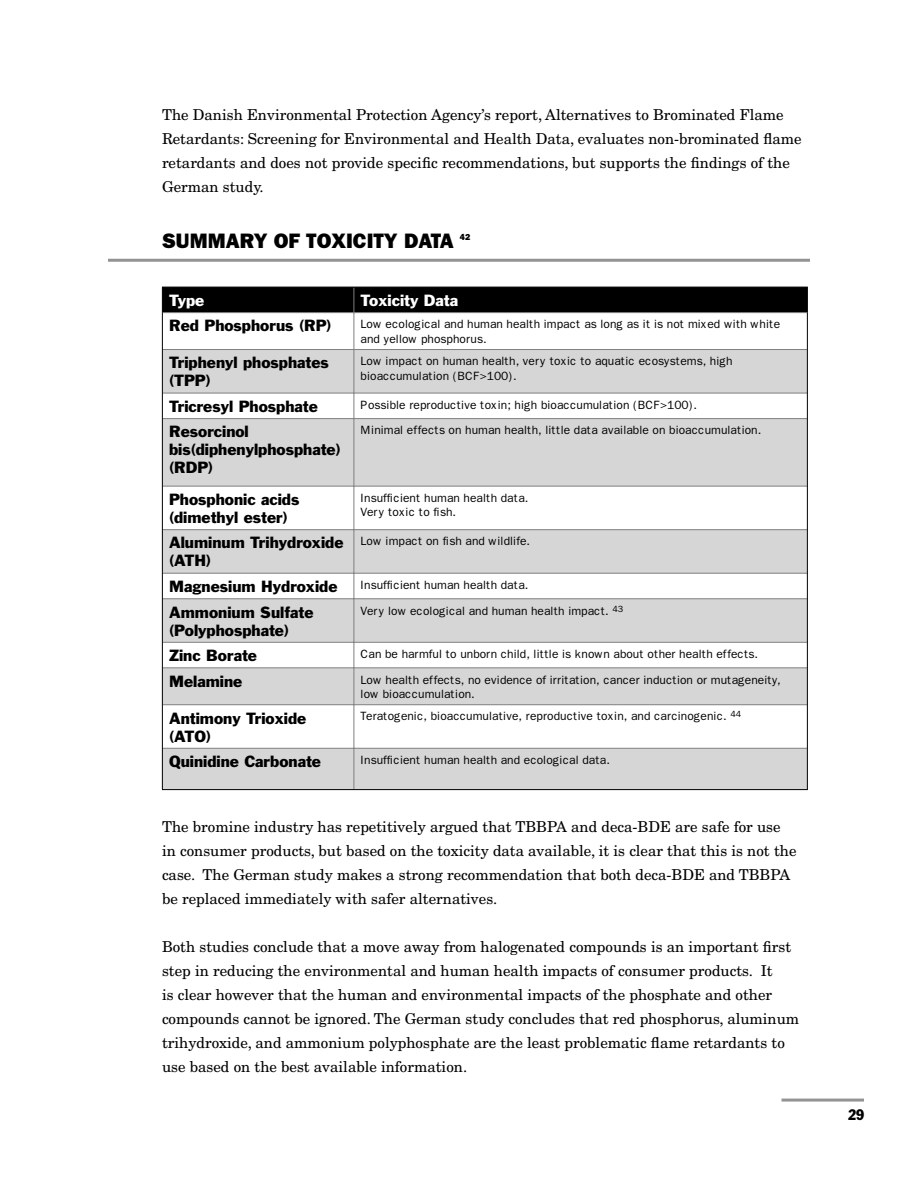
<style>
.page{position:relative;width:918px;height:1188px;background:#fff}
.page>*{position:absolute;margin:0;border:0;box-sizing:border-box;transform-origin:0 0}
.t1{font:800 21px "Franklin Gothic";color:#000}
.t2{font:15px/24px "New Century Schlbk";color:#000}
.t3{font:15px/18px "Franklin Gothic";color:#000}
.t4{font:15px "Franklin Gothic";color:#fff}
.t5{font:condensed 15px "Franklin Gothic";color:#000}
.t6{font:12px/14.4px "Franklin Gothic";color:#000}
.t7{font:800 8.7px "Franklin Gothic";color:#000}
</style>
<div class="page">
<hr style="left:782px;top:1099px;width:82px;height:3px;background:#939393">
<svg style="left:163px;top:350px;width:644px;height:439px;fill:#d6d6d6"></svg>
<hr style="left:354px;top:313px;width:1px;height:36px;background:#808080">
<hr style="left:163px;top:349px;width:191px;height:1px;background:#808080">
<hr style="left:354px;top:349px;width:453px;height:1px;background:#808080">
<hr style="left:354px;top:350px;width:1px;height:43px;background:#808080">
<hr style="left:163px;top:393px;width:191px;height:1px;background:#808080">
<hr style="left:354px;top:393px;width:453px;height:1px;background:#808080">
<svg style="left:354px;top:393px;width:1px;height:25px"></svg>
<hr style="left:163px;top:418px;width:191px;height:1px;background:#808080">
<hr style="left:354px;top:418px;width:453px;height:1px;background:#808080">
<hr style="left:354px;top:419px;width:1px;height:67px;background:#808080">
<hr style="left:163px;top:486px;width:191px;height:1px;background:#808080">
<hr style="left:354px;top:486px;width:453px;height:1px;background:#808080">
<hr style="left:354px;top:487px;width:1px;height:42px;background:#808080">
<hr style="left:163px;top:529px;width:191px;height:1px;background:#808080">
<hr style="left:354px;top:529px;width:453px;height:1px;background:#808080">
<hr style="left:354px;top:530px;width:1px;height:43px;background:#808080">
<hr style="left:163px;top:573px;width:191px;height:1px;background:#808080">
<hr style="left:354px;top:573px;width:453px;height:1px;background:#808080">
<svg style="left:354px;top:574px;width:1px;height:24px"></svg>
<hr style="left:163px;top:598px;width:191px;height:1px;background:#808080">
<hr style="left:354px;top:598px;width:453px;height:1px;background:#808080">
<hr style="left:354px;top:599px;width:1px;height:43px;background:#808080">
<hr style="left:163px;top:642px;width:191px;height:1px;background:#808080">
<hr style="left:354px;top:642px;width:453px;height:1px;background:#808080">
<svg style="left:354px;top:643px;width:1px;height:24px"></svg>
<hr style="left:163px;top:667px;width:191px;height:1px;background:#808080">
<hr style="left:354px;top:667px;width:453px;height:1px;background:#808080">
<hr style="left:354px;top:668px;width:1px;height:36px;background:#808080">
<hr style="left:163px;top:704px;width:191px;height:1px;background:#808080">
<hr style="left:354px;top:704px;width:453px;height:1px;background:#808080">
<hr style="left:354px;top:705px;width:1px;height:43px;background:#808080">
<hr style="left:163px;top:748px;width:191px;height:1px;background:#808080">
<hr style="left:354px;top:748px;width:453px;height:1px;background:#808080">
<hr style="left:354px;top:749px;width:1px;height:40px;background:#808080">
<hr style="left:162px;top:313px;width:1px;height:37px;background:#000">
<hr style="left:807px;top:313px;width:1px;height:37px;background:#000">
<hr style="left:162px;top:350px;width:1px;height:43px;background:#000">
<hr style="left:807px;top:350px;width:1px;height:43px;background:#000">
<svg style="left:162px;top:393px;width:1px;height:26px"></svg>
<svg style="left:807px;top:393px;width:1px;height:26px"></svg>
<hr style="left:162px;top:419px;width:1px;height:67px;background:#000">
<hr style="left:807px;top:419px;width:1px;height:67px;background:#000">
<hr style="left:162px;top:486px;width:1px;height:44px;background:#000">
<hr style="left:807px;top:486px;width:1px;height:44px;background:#000">
<hr style="left:162px;top:530px;width:1px;height:43px;background:#000">
<hr style="left:807px;top:530px;width:1px;height:43px;background:#000">
<svg style="left:162px;top:573px;width:1px;height:26px"></svg>
<svg style="left:807px;top:573px;width:1px;height:26px"></svg>
<hr style="left:162px;top:599px;width:1px;height:43px;background:#000">
<hr style="left:807px;top:599px;width:1px;height:43px;background:#000">
<svg style="left:162px;top:642px;width:1px;height:26px"></svg>
<svg style="left:807px;top:642px;width:1px;height:26px"></svg>
<hr style="left:162px;top:668px;width:1px;height:37px;background:#000">
<hr style="left:807px;top:668px;width:1px;height:37px;background:#000">
<hr style="left:162px;top:705px;width:1px;height:43px;background:#000">
<hr style="left:807px;top:705px;width:1px;height:43px;background:#000">
<hr style="left:162px;top:748px;width:1px;height:41px;background:#000">
<hr style="left:807px;top:748px;width:1px;height:41px;background:#000">
<hr style="left:162px;top:789px;width:192px;height:1px;background:#000">
<hr style="left:354px;top:789px;width:454px;height:1px;background:#000">
<div style="left:162px;top:287px;width:646px;height:26px;background:#000"></div>
<hr style="left:108px;top:259px;width:702px;height:3px;background:#939393">
<p class="t2" style="left:162px;top:103px;width:641px">The Danish Environmental Protection Agency’s report, Alternatives to Brominated Flame Retardants: Screening for Environmental and Health Data, evaluates non-brominated flame retardants and does not provide specific recommendations, but supports the findings of the German study.</p>
<h1 class="t1" style="left:162px;top:229px;width:293px">SUMMARY OF TOXICITY DATA</h1>
<p class="t7" style="left:460px;top:232px;width:12px">42</p>
<p class="t4" style="left:169px;top:291px;width:37px">Type</p>
<p class="t4" style="left:361px;top:291px;width:99px">Toxicity Data</p>
<p class="t3" style="left:169px;top:317px;width:164px">Red Phosphorus (RP)</p>
<p class="t6" style="left:361px;top:317px;width:421px">Low ecological and human health impact as long as it is not mixed with white and yellow phosphorus.</p>
<p class="t3" style="left:169px;top:354px;width:161px">Triphenyl phosphates (TPP)</p>
<p class="t6" style="left:361px;top:354px;width:374px">Low impact on human health, very toxic to aquatic ecosystems, high bioaccumulation (BCF&gt;100).</p>
<p class="t3" style="left:169px;top:397px;width:150px">Tricresyl Phosphate</p>
<p class="t6" style="left:361px;top:398px;width:338px">Possible reproductive toxin; high bioaccumulation (BCF&gt;100).</p>
<p class="t3" style="left:169px;top:423px;width:173px">Resorcinol bis(diphenylphosphate) (RDP)</p>
<p class="t6" style="left:361px;top:423px;width:402px">Minimal effects on human health, little data available on bioaccumulation.</p>
<p class="t3" style="left:169px;top:490px;width:132px">Phosphonic acids (dimethyl ester)</p>
<p class="t6" style="left:361px;top:491px;width:169px">Insufficient human health data.<br>Very toxic to fish.</p>
<p class="t3" style="left:169px;top:534px;width:176px">Aluminum Trihydroxide (ATH)</p>
<p class="t6" style="left:361px;top:534px;width:171px">Low impact on fish and wildlife.</p>
<p class="t3" style="left:169px;top:577px;width:170px">Magnesium Hydroxide</p>
<p class="t6" style="left:361px;top:578px;width:169px">Insufficient human health data.</p>
<p class="t3" style="left:169px;top:603px;width:146px">Ammonium Sulfate (Polyphosphate)</p>
<p class="t6" style="left:361px;top:603px;width:264px">Very low ecological and human health impact. <sup>43</sup></p>
<p class="t3" style="left:169px;top:646px;width:89px">Zinc Borate</p>
<p class="t6" style="left:361px;top:647px;width:399px">Can be harmful to unborn child, little is known about other health effects.</p>
<p class="t3" style="left:169px;top:672px;width:75px">Melamine</p>
<p class="t6" style="left:361px;top:672px;width:422px">Low health effects, no evidence of irritation, cancer induction or mutageneity, low bioaccumulation.</p>
<p class="t3" style="left:169px;top:709px;width:139px">Antimony Trioxide (ATO)</p>
<p class="t6" style="left:361px;top:709px;width:382px">Teratogenic, bioaccumulative, reproductive toxin, and carcinogenic. <sup>44</sup></p>
<p class="t3" style="left:169px;top:752px;width:153px">Quinidine Carbonate</p>
<p class="t6" style="left:361px;top:753px;width:251px">Insufficient human health and ecological data.</p>
<p class="t2" style="left:162px;top:815px;width:636px">The bromine industry has repetitively argued that TBBPA and deca-BDE are safe for use in consumer products, but based on the toxicity data available, it is clear that this is not the case. The German study makes a strong recommendation that both deca-BDE and TBBPA be replaced immediately with safer alternatives.</p>
<p class="t2" style="left:162px;top:935px;width:639px">Both studies conclude that a move away from halogenated compounds is an important first step in reducing the environmental and human health impacts of consumer products. It<br>is clear however that the human and environmental impacts of the phosphate and other compounds cannot be ignored. The German study concludes that red phosphorus, aluminum trihydroxide, and ammonium polyphosphate are the least problematic flame retardants to use based on the best available information.</p>
<p class="t5" style="left:848px;top:1106px;width:18px">29</p>
</div>
